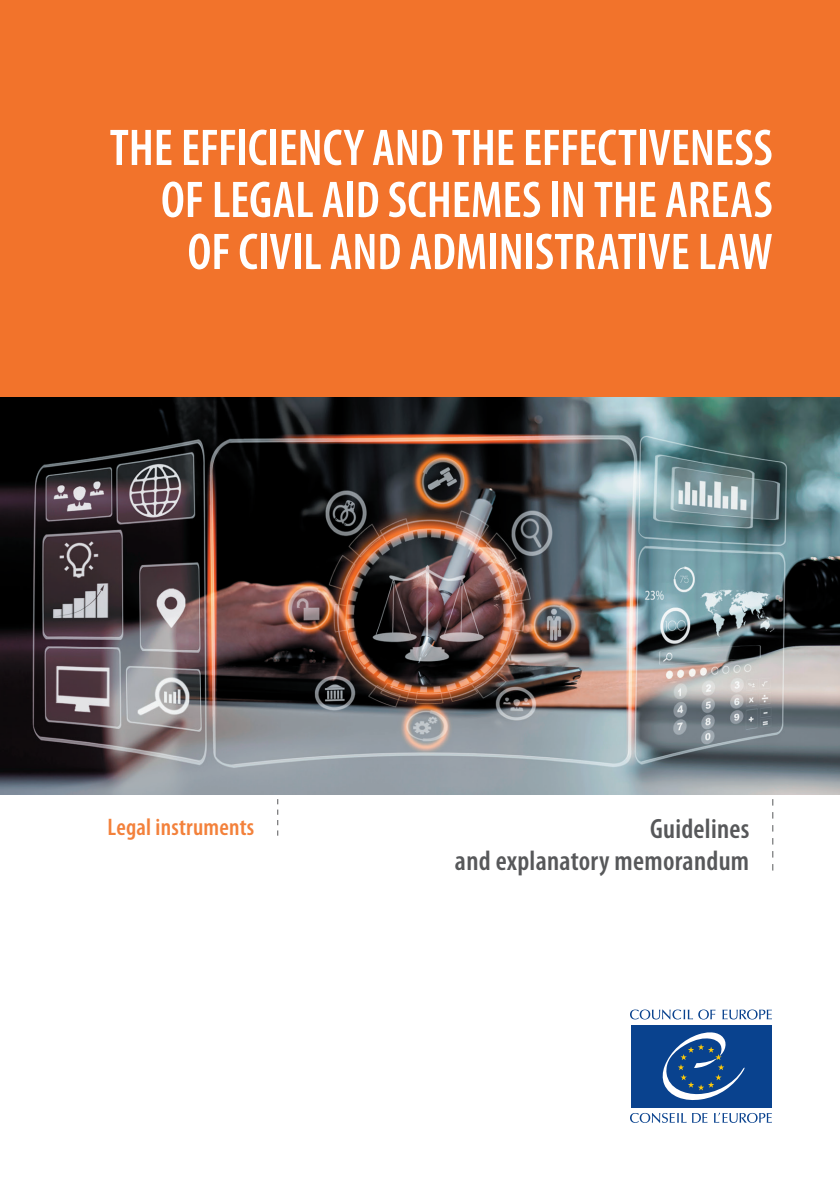
<style>
.page{position:relative;width:840px;height:1191px;background:#fff}
.page>*{position:absolute;margin:0;border:0;box-sizing:border-box;transform-origin:0 0}
.t1{font:600 condensed 52px/52px "Myriad Pro";letter-spacing:-.005em;color:#fff;text-align:right}
.t2{font:600 condensed 28px/32px "Myriad Pro";letter-spacing:.01em;color:#57585a;text-align:right}
.t3{font:600 condensed 24px "Myriad Pro";letter-spacing:.01em;color:#f3813b}
</style>
<div class="page">
<svg style="left:698px;top:1009px;width:17px;height:10px"></svg>
<svg style="left:722px;top:1009px;width:49px;height:10px"></svg>
<svg style="left:630px;top:1009px;width:62px;height:10px"></svg>
<svg style="left:714px;top:1112px;width:57px;height:11px"></svg>
<svg style="left:630px;top:1113px;width:77px;height:10px"></svg>
<div style="left:630px;top:1025px;width:141px;height:82px;background:#09428e"></div>
<svg style="left:662px;top:1032px;width:82px;height:68px"></svg>
<svg style="left:277px;top:799px;width:1px;height:36px"></svg>
<img style="left:0;top:397px;width:839px;height:397px">
<div style="left:0;top:0;width:839px;height:397px;background:#f2732b"></div>
<p class="t1" style="left:110px;top:121px;width:664px">THE EFFICIENCY AND THE EFFECTIVENESS<br>OF LEGAL AID SCHEMES IN THE AREAS<br>OF CIVIL AND ADMINISTRATIVE LAW</p>
<p class="t3" style="left:108px;top:812px;width:148px">Legal instruments</p>
<p class="t2" style="left:454px;top:812px;width:296px">Guidelines<br>and explanatory memorandum</p>
</div>
